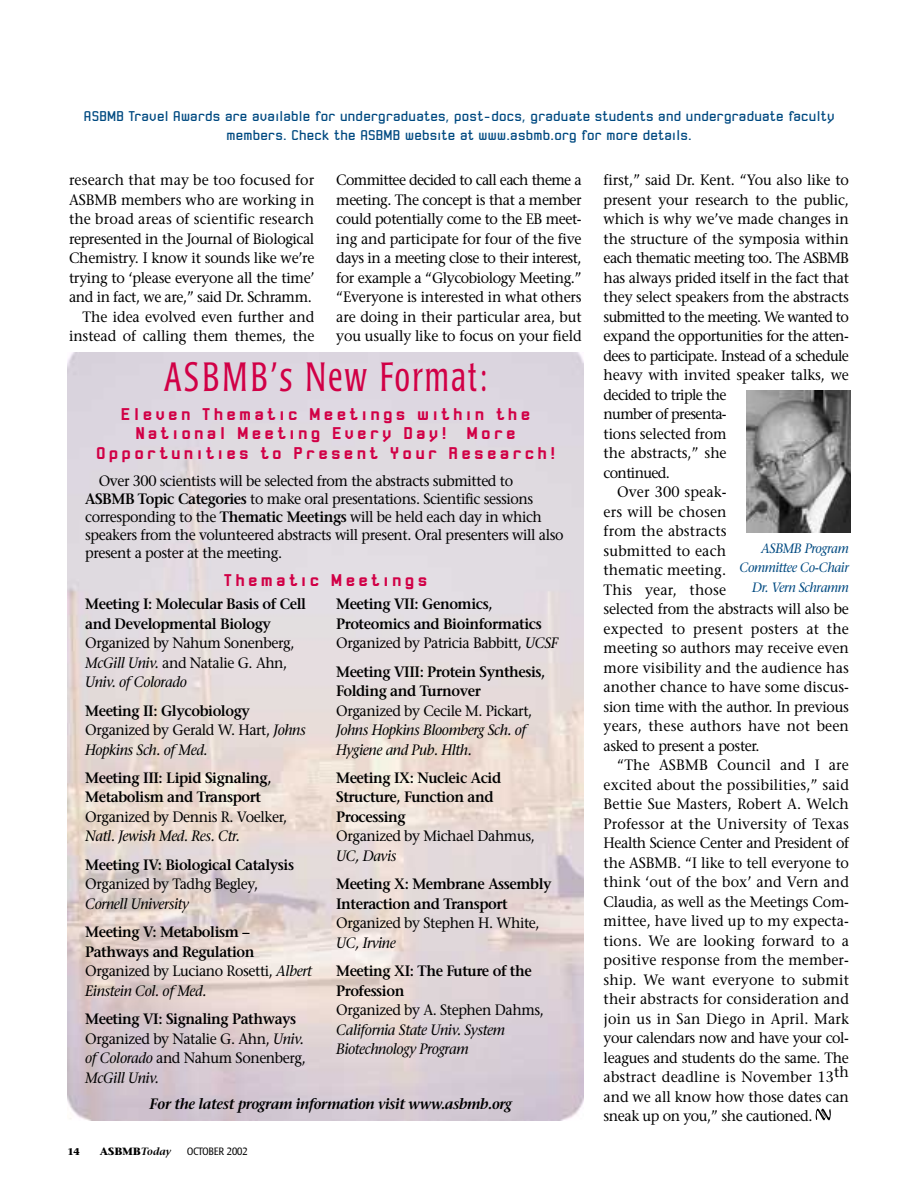
<style>
.page{position:relative;width:918px;height:1188px;background:#fff}
.page>*{position:absolute;margin:0;border:0;box-sizing:border-box;transform-origin:0 0}
.t1{font:300 condensed 40.5px "Poppl Laudatio";letter-spacing:.075em;color:#d10046;scale:.85 1}
.t2{font:700 18px/19.5px "Robust ICG";letter-spacing:.13em;color:#d10046;text-align:center;scale:1.1 1}
.t3{font:15px/19.5px "Stone Serif";letter-spacing:-.015em;color:#000;scale:.95 1}
.t4{font:15px "Stone Serif";letter-spacing:.01em;color:#000;scale:.95 1}
.t5{font:600 15px/19.5px "Stone Serif";letter-spacing:-.03em;color:#000;scale:.95 1}
.t6{font:15px/19.5px "Robust ICG";letter-spacing:-.025em;color:#004a81;text-align:center;scale:1.1 1}
.t7{font:italic 15px/19.5px "Stone Serif";letter-spacing:-.03em;color:#000;scale:.95 1}
.t8{font:15px "Stone Serif";letter-spacing:-.045em;color:#000;scale:.95 1}
.t9{font:italic 600 15px "Stone Serif";letter-spacing:-.03em;color:#000;scale:.95 1}
.t10{font:15px "Stone Serif";letter-spacing:.005em;color:#000;scale:.95 1}
.t11{font:15px "Stone Serif";letter-spacing:-.04em;color:#000;scale:.95 1}
.t12{font:italic 13.5px/19.5px "Stone Serif";letter-spacing:-.03em;color:#004a81;text-align:right;scale:.95 1}
.t13{font:300 condensed 10.5px "Poppl Laudatio";color:#000}
.t14{font:700 10.5px "Stone Serif";color:#000}
.t15{font:700 9.75px "Stone Serif";color:#000}
.s1{font-weight:600}
.s2{font-style:italic}
.s3{font-weight:400}
.s4{font-weight:400;font-style:italic}
.s5{font-weight:600;font-style:italic}
</style>
<div class="page">
<svg style="left:816px;top:1109px;width:15px;height:12px"></svg>
<img style="left:746px;top:391px;width:104px;height:141px">
<p class="t6" style="left:84px;top:108px;width:684px">ASBMB Travel Awards are available for undergraduates, post-docs, graduate students and undergraduate faculty members. Check the ASBMB website at www.asbmb.org for more details.</p>
<p class="t3" style="left:69px;top:172px;width:260px;text-align:right">research that may be too focused for ASBMB members who are working in the broad areas of scientific research represented in the Journal of Biological Chemistry. I know it sounds like we’re trying to ‘please everyone all the time’ and in fact, we are,” said Dr. Schramm.<br>The idea evolved even further and instead of calling them themes, the</p>
<h1 class="t1" style="left:164px;top:361px;width:382px">ASBMB’s New Format:</h1>
<p class="t2" style="left:96px;top:406px;width:419px">Eleven Thematic Meetings within the<br>National Meeting Every Day! More<br>Opportunities to Present Your Research!</p>
<p class="t3" style="left:85px;top:473px;width:505px;line-height:18px;text-indent:14px">Over 300 scientists will be selected from the abstracts submitted to <span class="s1">ASBMB Topic Categories</span> to make oral presentations. Scientific sessions corresponding to the <span class="s1">Thematic Meetings</span> will be held each day in which speakers from the volunteered abstracts will present. Oral presenters will also present a poster at the meeting.</p>
<p class="t2" style="left:224px;top:572px;width:187px">Thematic Meetings</p>
<p class="t5" style="left:85px;top:596px;width:234px">Meeting I: Molecular Basis of Cell and Developmental Biology</p>
<p class="t3" style="left:85px;top:635px;width:222px">Organized by Nahum Sonenberg,<br><span class="s2">McGill Univ.</span> and Natalie G. Ahn,<br><span class="s2">Univ. of Colorado</span></p>
<p class="t3" style="left:85px;top:702px;width:234px"><span class="s1">Meeting II: Glycobiology<br></span>Organized by Gerald W. Hart, <span class="s2">Johns<br>Hopkins Sch. of Med.</span></p>
<p class="t5" style="left:85px;top:770px;width:198px">Meeting III: Lipid Signaling,<br>Metabolism and Transport</p>
<p class="t3" style="left:85px;top:809px;width:214px">Organized by Dennis R. Voelker,</p>
<p class="t7" style="left:85px;top:828px;width:164px">Natl. Jewish Med. Res. Ctr.</p>
<p class="t5" style="left:85px;top:857px;width:221px">Meeting IV: Biological Catalysis</p>
<p class="t3" style="left:85px;top:876px;width:184px">Organized by Tadhg Begley,</p>
<p class="t7" style="left:85px;top:896px;width:111px">Cornell University</p>
<p class="t5" style="left:85px;top:924px;width:240px">Meeting V: Metabolism –<br>Pathways and Regulation<br><span class="s3">Organized by Luciano Rosetti,</span> <span class="s4">Albert<br>Einstein Col. of Med.</span></p>
<p class="t3" style="left:85px;top:1011px;width:234px"><span class="s1">Meeting VI: Signaling Pathways<br></span>Organized by Natalie G. Ahn, <span class="s2">Univ. of Colorado</span> and Nahum Sonenberg,<br><span class="s2">McGill Univ.</span></p>
<p class="t3" style="left:336px;top:172px;width:260px;text-align:justify">Committee decided to call each theme a meeting. The concept is that a member could potentially come to the EB meet&shy;ing and participate for four of the five days in a meeting close to their interest, for example a “Glycobiology Meeting.” “Everyone is interested in what others are doing in their particular area, but you usually like to focus on your field</p>
<p class="t3" style="left:604px;top:172px;width:260px">first,” said Dr. Kent. “You also like to</p>
<p class="t3" style="left:604px;top:191px;width:260px">present your research to the public,</p>
<p class="t3" style="left:604px;top:211px;width:260px">which is why we’ve made changes in</p>
<p class="t3" style="left:604px;top:230px;width:260px">the structure of the symposia within</p>
<p class="t11" style="left:604px;top:252px;width:260px">each thematic meeting too. The ASBMB</p>
<p class="t3" style="left:604px;top:269px;width:260px">has always prided itself in the fact that</p>
<p class="t3" style="left:604px;top:289px;width:260px">they select speakers from the abstracts</p>
<p class="t8" style="left:604px;top:310px;width:260px">submitted to the meeting. We wanted to</p>
<p class="t3" style="left:604px;top:328px;width:260px">expand the opportunities for the atten-</p>
<p class="t8" style="left:604px;top:349px;width:260px">dees to participate. Instead of a schedule</p>
<p class="t3" style="left:604px;top:367px;width:260px">heavy with invited speaker talks, we</p>
<p class="t8" style="left:604px;top:388px;width:131px">decided to triple the</p>
<p class="t8" style="left:604px;top:408px;width:131px">number of presenta-</p>
<p class="t3" style="left:604px;top:425px;width:131px">tions selected from</p>
<p class="t3" style="left:604px;top:445px;width:131px">the abstracts,” she</p>
<p class="t8" style="left:604px;top:466px;width:71px">continued.</p>
<p class="t4" style="left:617px;top:486px;width:117px">Over 300 speak-</p>
<p class="t4" style="left:604px;top:505px;width:131px">ers will be chosen</p>
<p class="t4" style="left:604px;top:525px;width:131px">from the abstracts</p>
<p class="t4" style="left:604px;top:544px;width:131px">submitted to each</p>
<p class="t10" style="left:604px;top:564px;width:130px">thematic meeting.</p>
<p class="t4" style="left:604px;top:583px;width:131px">This year, those</p>
<p class="t3" style="left:604px;top:601px;width:260px">selected from the abstracts will also be</p>
<p class="t4" style="left:604px;top:622px;width:260px">expected to present posters at the</p>
<p class="t3" style="left:604px;top:640px;width:260px">meeting so authors may receive even</p>
<p class="t4" style="left:604px;top:661px;width:260px">more visibility and the audience has</p>
<p class="t3" style="left:604px;top:679px;width:260px">another chance to have some discus-</p>
<p class="t3" style="left:604px;top:698px;width:260px">sion time with the author. In previous</p>
<p class="t4" style="left:604px;top:720px;width:260px">years, these authors have not been</p>
<p class="t3" style="left:604px;top:737px;width:166px">asked to present a poster.</p>
<p class="t4" style="left:617px;top:759px;width:246px">“The ASBMB Council and I are</p>
<p class="t4" style="left:604px;top:778px;width:260px">excited about the possibilities,” said</p>
<p class="t4" style="left:604px;top:798px;width:260px">Bettie Sue Masters, Robert A. Welch</p>
<p class="t4" style="left:604px;top:817px;width:260px">Professor at the University of Texas</p>
<p class="t3" style="left:604px;top:835px;width:260px">Health Science Center and President of</p>
<p class="t3" style="left:604px;top:854px;width:260px">the ASBMB. “I like to tell everyone to</p>
<p class="t4" style="left:604px;top:876px;width:260px">think ‘out of the box’ and Vern and</p>
<p class="t3" style="left:604px;top:893px;width:260px">Claudia, as well as the Meetings Com-</p>
<p class="t10" style="left:604px;top:915px;width:260px">mittee, have lived up to my expecta-</p>
<p class="t4" style="left:604px;top:934px;width:260px">tions. We are looking forward to a</p>
<p class="t4" style="left:604px;top:954px;width:260px">positive response from the member-</p>
<p class="t4" style="left:604px;top:973px;width:260px">ship. We want everyone to submit</p>
<p class="t4" style="left:604px;top:993px;width:260px">their abstracts for consideration and</p>
<p class="t4" style="left:604px;top:1012px;width:260px">join us in San Diego in April. Mark</p>
<p class="t3" style="left:604px;top:1030px;width:260px">your calendars now and have your col-</p>
<p class="t3" style="left:604px;top:1049px;width:260px">leagues and students do the same. The</p>
<p class="t4" style="left:604px;top:1071px;width:260px">abstract deadline is November 13th</p>
<p class="t3" style="left:604px;top:1088px;width:260px">and we all know how those dates can</p>
<p class="t3" style="left:604px;top:1108px;width:221px">sneak up on you,” she cautioned.</p>
<p class="t12" style="left:740px;top:540px;width:117px">ASBMB Program<br>Committee Co-Chair<br>Dr. Vern Schramm</p>
<p class="t5" style="left:336px;top:596px;width:236px">Meeting VII: Genomics,<br>Proteomics and Bioinformatics<br><span class="s3">Organized by Patricia Babbitt,</span> <span class="s4">UCSF</span></p>
<p class="t5" style="left:336px;top:663px;width:222px">Meeting VIII: Protein Synthesis,<br>Folding and Turnover</p>
<p class="t3" style="left:336px;top:702px;width:208px">Organized by Cecile M. Pickart,</p>
<p class="t7" style="left:336px;top:722px;width:202px">Johns Hopkins Bloomberg Sch. of<br>Hygiene and Pub. Hlth.</p>
<p class="t5" style="left:336px;top:770px;width:175px">Meeting IX: Nucleic Acid<br>Structure, Function and<br>Processing</p>
<p class="t3" style="left:336px;top:828px;width:211px">Organized by Michael Dahmus,</p>
<p class="t7" style="left:336px;top:848px;width:65px">UC, Davis</p>
<p class="t5" style="left:336px;top:876px;width:228px">Meeting X: Membrane Assembly<br>Interaction and Transport</p>
<p class="t3" style="left:336px;top:915px;width:216px">Organized by Stephen H. White,</p>
<p class="t7" style="left:336px;top:935px;width:64px">UC, Irvine</p>
<p class="t5" style="left:336px;top:963px;width:207px">Meeting XI: The Future of the<br>Profession</p>
<p class="t3" style="left:336px;top:1002px;width:220px">Organized by A. Stephen Dahms,</p>
<p class="t7" style="left:336px;top:1022px;width:179px">California State Univ. System<br>Biotechnology Program</p>
<p class="t9" style="left:149px;top:1098px;width:383px">For the latest program information visit www.asbmb.org</p>
<p class="t15" style="left:68px;top:1148px;width:14px">14</p>
<p class="t14" style="left:100px;top:1148px;width:73px">ASBMB<span class="s5">Today</span></p>
<p class="t13" style="left:187px;top:1147px;width:62px">OCTOBER 2002</p>
</div>
